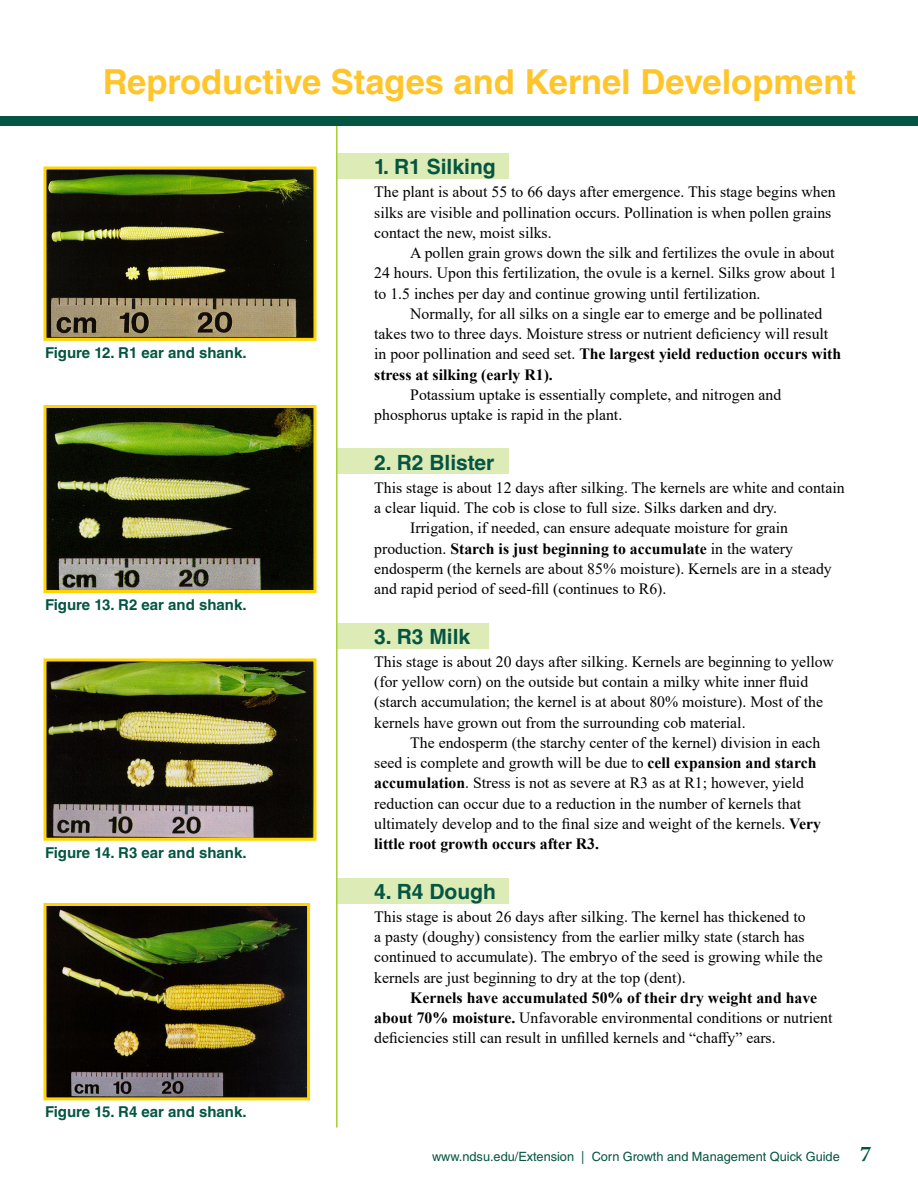
<style>
.page{position:relative;width:918px;height:1188px;background:#fff}
.page>*{position:absolute;margin:0;border:0;box-sizing:border-box;transform-origin:0 0}
.Subhead_1{font:700 34.5px "Helvetica LT Std";color:#ffc52b}
.Subhead_2{font:700 21px "Helvetica LT Std";color:#045541}
.Body_text{font:15.75px/20.2px "Times New Roman";color:#000}
.Captions{font:700 15px "Helvetica LT Std";color:#045541}
.t1{font:12.75px "Helvetica LT Std";color:#045541}
.s1{font-weight:700}
.s2{font-family:"Minion Pro";font-weight:700;font-size:22.5px}
</style>
<div class="page">
<div style="left:336px;top:153px;width:172px;height:26px;background:#ddebb7"></div>
<div style="left:336px;top:448px;width:172px;height:26px;background:#ddebb7"></div>
<div style="left:336px;top:623px;width:152px;height:25px;background:#ddebb7"></div>
<div style="left:336px;top:878px;width:172px;height:26px;background:#ddebb7"></div>
<img style="left:48px;top:170px;width:264px;height:167px">
<div style="left:44px;top:166px;width:272px;height:175px;border:3px solid #ffd400"></div>
<img style="left:48px;top:409px;width:264px;height:180px">
<div style="left:44px;top:405px;width:272px;height:188px;border:3px solid #ffd400"></div>
<img style="left:48px;top:907px;width:258px;height:189px">
<div style="left:44px;top:903px;width:266px;height:197px;border:3px solid #ffd400"></div>
<img style="left:48px;top:662px;width:264px;height:175px">
<div style="left:44px;top:658px;width:272px;height:183px;border:3px solid #ffd400"></div>
<div style="left:0;top:117px;width:918px;height:9px;background:#045541"></div>
<hr style="left:336px;top:126px;width:2px;height:1002px;background:#a6ce39">
<h2 class="Subhead_1" style="left:103px;top:61px;width:754px">Reproductive Stages and Kernel Development</h2>
<p class="Captions" style="left:45px;top:343px;width:203px">Figure 12. R1 ear and shank.</p>
<p class="Captions" style="left:45px;top:595px;width:203px">Figure 13. R2 ear and shank.</p>
<p class="Captions" style="left:45px;top:843px;width:203px">Figure 14. R3 ear and shank.</p>
<p class="Captions" style="left:45px;top:1103px;width:203px">Figure 15. R4 ear and shank.</p>
<h3 class="Subhead_2" style="left:374px;top:154px;width:123px">1. R1 Silking</h3>
<p class="Body_text" style="left:374px;top:181px;width:463px">The plant is about 55 to 66 days after emergence. This stage begins when silks are visible and pollination occurs. Pollination is when pollen grains contact the new, moist silks.</p>
<p class="Body_text" style="left:374px;top:242px;width:464px;text-indent:36px">A pollen grain grows down the silk and fertilizes the ovule in about<br>24 hours. Upon this fertilization, the ovule is a kernel. Silks grow about 1 to 1.5 inches per day and continue growing until fertilization.</p>
<p class="Body_text" style="left:374px;top:303px;width:468px;text-indent:36px">Normally, for all silks on a single ear to emerge and be pollinated takes two to three days. Moisture stress or nutrient deficiency will result in poor pollination and seed set. <span class="s1">The largest yield reduction occurs with stress at silking (early R1).</span></p>
<p class="Body_text" style="left:374px;top:384px;width:408px;text-indent:36px">Potassium uptake is essentially complete, and nitrogen and phosphorus uptake is rapid in the plant.</p>
<h3 class="Subhead_2" style="left:374px;top:449px;width:122px">2. R2 Blister</h3>
<p class="Body_text" style="left:374px;top:477px;width:472px">This stage is about 12 days after silking. The kernels are white and contain a clear liquid. The cob is close to full size. Silks darken and dry.</p>
<p class="Body_text" style="left:374px;top:517px;width:459px;text-indent:36px">Irrigation, if needed, can ensure adequate moisture for grain production. <span class="s1">Starch is just beginning to accumulate</span> in the watery endosperm (the kernels are about 85% moisture). Kernels are in a steady and rapid period of seed-fill (continues to R6).</p>
<h3 class="Subhead_2" style="left:374px;top:623px;width:98px">3. R3 Milk</h3>
<p class="Body_text" style="left:374px;top:651px;width:461px">This stage is about 20 days after silking. Kernels are beginning to yellow (for yellow corn) on the outside but contain a milky white inner fluid (starch accumulation; the kernel is at about 80% moisture). Most of the kernels have grown out from the surrounding cob material.</p>
<p class="Body_text" style="left:374px;top:732px;width:448px;text-indent:36px">The endosperm (the starchy center of the kernel) division in each seed is complete and growth will be due to <span class="s1">cell expansion and starch accumulation</span>. Stress is not as severe at R3 as at R1; however, yield reduction can occur due to a reduction in the number of kernels that ultimately develop and to the final size and weight of the kernels. <span class="s1">Very little root growth occurs after R3.</span></p>
<h3 class="Subhead_2" style="left:374px;top:878px;width:123px">4. R4 Dough</h3>
<p class="Body_text" style="left:374px;top:906px;width:450px">This stage is about 26 days after silking. The kernel has thickened to<br>a pasty (doughy) consistency from the earlier milky state (starch has continued to accumulate). The embryo of the seed is growing while the kernels are just beginning to dry at the top (dent).</p>
<p class="Body_text" style="left:374px;top:987px;width:460px;text-indent:36px"><span class="s1">Kernels have accumulated 50% of their dry weight and have about 70% moisture.</span> Unfavorable environmental conditions or nutrient deficiencies still can result in unfilled kernels and “chaffy” ears.</p>
<p class="t1" style="left:432px;top:1149px;width:441px">www.ndsu.edu/Extension | Corn Growth and Management Quick Guide <span class="s2">7</span></p>
</div>
